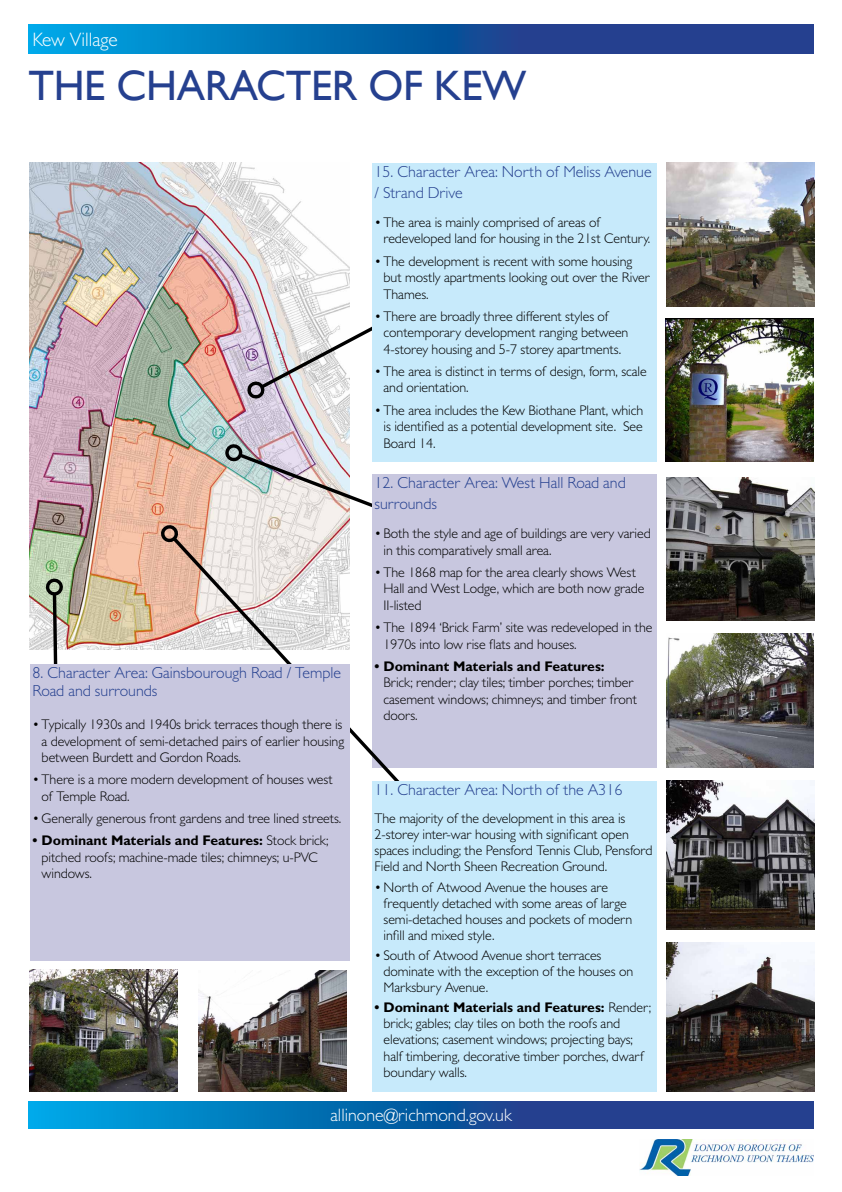
<style>
.page{position:relative;width:842px;height:1192px;background:#fff}
.page>*{position:absolute;margin:0;border:0;box-sizing:border-box;transform-origin:0 0}
.t1{font:42.5px "Gill Sans";letter-spacing:-.01em;color:#25408f}
.t2{font:300 19.5px "Gill Sans MT Std";color:#fff}
.t3{font:300 18px "Gill Sans MT Std";color:#fff}
.t4{font:300 16px/21px "Gill Sans MT Std";color:#25408f}
.t5{font:300 14px/16.5px "Gill Sans MT Std";letter-spacing:-.005em;color:#000}
.t6{font:700 14px "Gill Sans MT Std";letter-spacing:-.005em;color:#000}
.s1{font-weight:700}
</style>
<div class="page">
<svg style="left:29px;top:1101px;width:785px;height:27px;background:#0f62a9"></svg>
<svg style="left:28px;top:25px;width:786px;height:28px;background:#0f62a9"></svg>
<img style="left:639px;top:1140px;width:175px;height:36px">
<img style="left:30px;top:163px;width:320px;height:486px">
<svg style="left:245px;top:245px;width:127px;height:157px"></svg>
<img style="left:225px;top:442px;width:147px;height:92px">
<svg style="left:45px;top:579px;width:20px;height:85px"></svg>
<div style="left:372px;top:163px;width:285px;height:299px;background:#c7eafb"></div>
<div style="left:372px;top:474px;width:285px;height:293px;background:#c8c7df"></div>
<svg style="left:169px;top:534px;width:311px;height:337px"></svg>
<svg style="left:158px;top:523px;width:23px;height:23px"></svg>
<div style="left:372px;top:781px;width:285px;height:310px;background:#c7eafb"></div>
<div style="left:30px;top:664px;width:319px;height:297px;background:#c8c7df"></div>
<img style="left:666px;top:163px;width:148px;height:143px">
<img style="left:666px;top:477px;width:148px;height:144px">
<img style="left:199px;top:970px;width:148px;height:122px">
<img style="left:666px;top:781px;width:148px;height:148px">
<img style="left:666px;top:318px;width:148px;height:144px">
<img style="left:666px;top:633px;width:148px;height:134px">
<img style="left:30px;top:970px;width:148px;height:121px">
<img style="left:666px;top:942px;width:148px;height:149px">
<h2 class="t2" style="left:32px;top:27px;width:87px">Kew Village</h2>
<h1 class="t1" style="left:28px;top:61px;width:500px">THE CHARACTER OF KEW</h1>
<p class="t4" style="left:33px;top:663px;width:310px;line-height:18px">8. Character Area: Gainsbourough Road / Temple<br>Road and surrounds</p>
<p class="t5" style="left:42px;top:716px;width:304px;text-align:justify;text-indent:-9px">• Typically 1930s and 1940s brick terraces though there is a development of semi-detached pairs of earlier housing between Burdett and Gordon Roads.</p>
<p class="t5" style="left:42px;top:771px;width:293px;text-indent:-9px">• There is a more modern development of houses west of Temple Road.</p>
<p class="t5" style="left:33px;top:810px;width:310px">• Generally generous front gardens and tree lined streets.</p>
<p class="t5" style="left:42px;top:832px;width:288px;text-indent:-9px"><span class="s1">• Dominant Materials and Features:</span> Stock brick; pitched roofs; machine-made tiles; chimneys; u-PVC windows.</p>
<p class="t4" style="left:375px;top:161px;width:279px">15. Character Area: North of Meliss Avenue / Strand Drive</p>
<p class="t5" style="left:384px;top:214px;width:268px;text-indent:-9px">• The area is mainly comprised of areas of redeveloped land for housing in the 21st Century.</p>
<p class="t5" style="left:384px;top:252px;width:268px;text-indent:-9px">• The development is recent with some housing but mostly apartments looking out over the River<br>Thames.</p>
<p class="t5" style="left:384px;top:308px;width:246px;text-indent:-9px">• There are broadly three different styles of contemporary development ranging between<br>4-storey housing and 5-7 storey apartments.</p>
<p class="t5" style="left:384px;top:363px;width:265px;text-indent:-9px">• The area is distinct in terms of design, form, scale and orientation.</p>
<p class="t5" style="left:384px;top:401px;width:261px;text-align:justify;text-indent:-9px">• The area includes the Kew Biothane Plant, which is identified as a potential development site. See Board 14.</p>
<p class="t4" style="left:375px;top:472px;width:253px">12. Character Area: West Hall Road and surrounds</p>
<p class="t5" style="left:384px;top:525px;width:269px;text-indent:-9px">• Both the style and age of buildings are very varied in this comparatively small area.</p>
<p class="t5" style="left:384px;top:564px;width:262px;text-indent:-9px">• The 1868 map for the area clearly shows West<br>Hall and West Lodge, which are both now grade<br>II-listed</p>
<p class="t5" style="left:384px;top:619px;width:271px;text-indent:-9px">• The 1894 ‘Brick Farm’ site was redeveloped in the<br>1970s into low rise flats and houses.</p>
<p class="t6" style="left:375px;top:657px;width:232px">• Dominant Materials and Features:</p>
<p class="t5" style="left:384px;top:674px;width:255px">Brick; render; clay tiles; timber porches; timber casement windows; chimneys; and timber front doors.</p>
<p class="t4" style="left:375px;top:778px;width:249px">11. Character Area: North of the A316</p>
<p class="t5" style="left:375px;top:810px;width:279px;line-height:16px">The majority of the development in this area is 2-storey inter-war housing with significant open spaces including; the Pensford Tennis Club, Pensford Field and North Sheen Recreation Ground.</p>
<p class="t5" style="left:384px;top:879px;width:250px;line-height:16px;text-indent:-9px">• North of Atwood Avenue the houses are frequently detached with some areas of large semi-detached houses and pockets of modern infill and mixed style.</p>
<p class="t5" style="left:384px;top:947px;width:251px;line-height:16px;text-indent:-9px">• South of Atwood Avenue short terraces dominate with the exception of the houses on<br>Marksbury Avenue.</p>
<p class="t5" style="left:384px;top:999px;width:269px;line-height:16.2px;text-indent:-9px"><span class="s1">• Dominant Materials and Features:</span> Render; brick; gables; clay tiles on both the roofs and elevations; casement windows; projecting bays; half timbering, decorative timber porches, dwarf boundary walls.</p>
<p class="t3" style="left:330px;top:1104px;width:183px">allinone@richmond.gov.uk</p>
</div>
